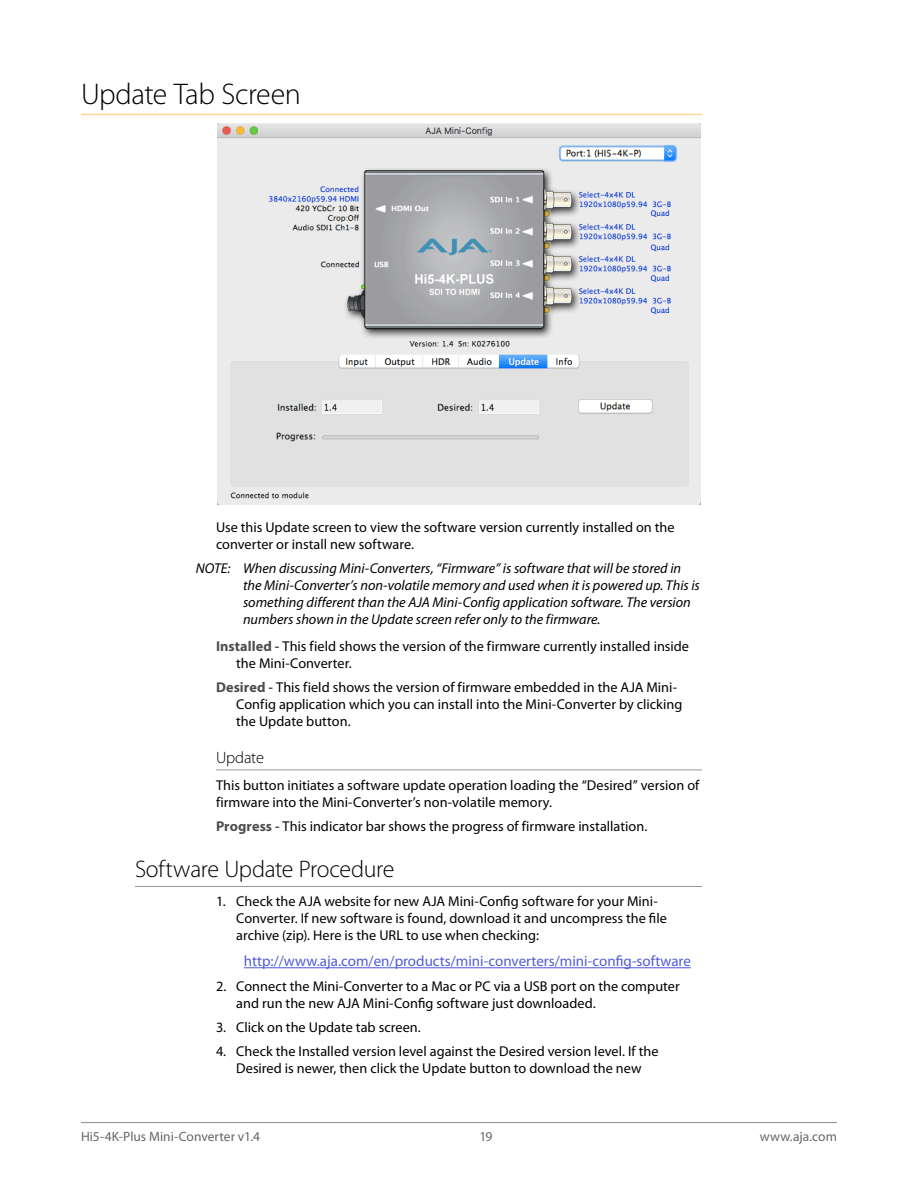
<style>
.page{position:relative;width:918px;height:1188px;background:#fff}
.page>*{position:absolute;margin:0;border:0;box-sizing:border-box;transform-origin:0 0}
._1Head{font:300 30px "Myriad Pro";letter-spacing:-.015em;color:#000}
._2Head{font:300 24px "Myriad Pro";letter-spacing:-.015em;color:#000}
._4Head{font:300 16.5px "Myriad Pro";letter-spacing:-.015em;color:#000}
.URL_link{font:15px "Myriad Pro";color:#4f5cd6}
._5Head{font:14.25px/17.1px "Myriad Pro";color:#000}
.NOTE{font:italic 14.25px/17.1px "Myriad Pro";color:#000}
.Body{font:14.25px/17.1px "Myriad Pro";color:#000}
.t1{font:13.5px "Myriad Pro";color:#666}
.s1{font-weight:700;color:#4d4d4d}
</style>
<div class="page">
<hr style="left:81px;top:1122px;width:756px;height:1px;background:#999">
<hr style="left:81px;top:114px;width:621px;height:1px;background:#ffd699">
<hr style="left:216px;top:770px;width:486px;height:1px;background:#999">
<hr style="left:135px;top:886px;width:567px;height:1px;background:#999">
<hr style="left:244px;top:967px;width:447px;height:1px;background:#4f5cd6">
<img style="left:217px;top:123px;width:484px;height:381px">
<p class="_1Head" style="left:81px;top:77px;width:221px">Update Tab Screen</p>
<p class="Body" style="left:216px;top:518px;width:460px">Use this Update screen to view the software version currently installed on the converter or install new software.</p>
<p class="NOTE" style="left:243px;top:559px;width:458px;text-indent:-47px">NOTE: When discussing Mini-Converters, “Firmware” is software that will be stored in the Mini-Converter’s non-volatile memory and used when it is powered up. This is something different than the AJA Mini-Config application software. The version numbers shown in the Update screen refer only to the firmware.</p>
<p class="_5Head" style="left:236px;top:638px;width:454px;text-indent:-20px"><span class="s1">Installed -</span> This field shows the version of the firmware currently installed inside the Mini-Converter.</p>
<p class="_5Head" style="left:236px;top:678px;width:448px;text-indent:-20px"><span class="s1">Desired -</span> This field shows the version of firmware embedded in the AJA Mini-<br>Config application which you can install into the Mini-Converter by clicking the Update button.</p>
<p class="_4Head" style="left:216px;top:748px;width:50px">Update</p>
<p class="Body" style="left:216px;top:777px;width:485px">This button initiates a software update operation loading the “Desired” version of firmware into the Mini-Converter’s non-volatile memory.</p>
<p class="_5Head" style="left:216px;top:818px;width:433px"><span class="s1">Progress -</span> This indicator bar shows the progress of firmware installation.</p>
<p class="_2Head" style="left:135px;top:856px;width:261px">Software Update Procedure</p>
<p class="_5Head" style="left:236px;top:893px;width:432px;text-indent:-20px">1. Check the AJA website for new AJA Mini-Config software for your Mini-<br>Converter. If new software is found, download it and uncompress the file archive (zip). Here is the URL to use when checking:</p>
<p class="URL_link" style="left:244px;top:952px;width:449px">http://www.aja.com/en/products/mini-converters/mini-config-software</p>
<p class="_5Head" style="left:236px;top:978px;width:445px;text-indent:-20px">2. Connect the Mini-Converter to a Mac or PC via a USB port on the computer and run the new AJA Mini-Config software just downloaded.</p>
<p class="_5Head" style="left:216px;top:1019px;width:206px">3. Click on the Update tab screen.</p>
<p class="_5Head" style="left:216px;top:1043px;width:444px;text-align:center">4. Check the Installed version level against the Desired version level. If the<br>Desired is newer, then click the Update button to download the new</p>
<p class="t1" style="left:81px;top:1128px;width:181px">Hi5-4K-Plus Mini-Converter v1.4</p>
<p class="t1" style="left:479px;top:1128px;width:15px">19</p>
<p class="t1" style="left:760px;top:1128px;width:79px">www.aja.com</p>
</div>
